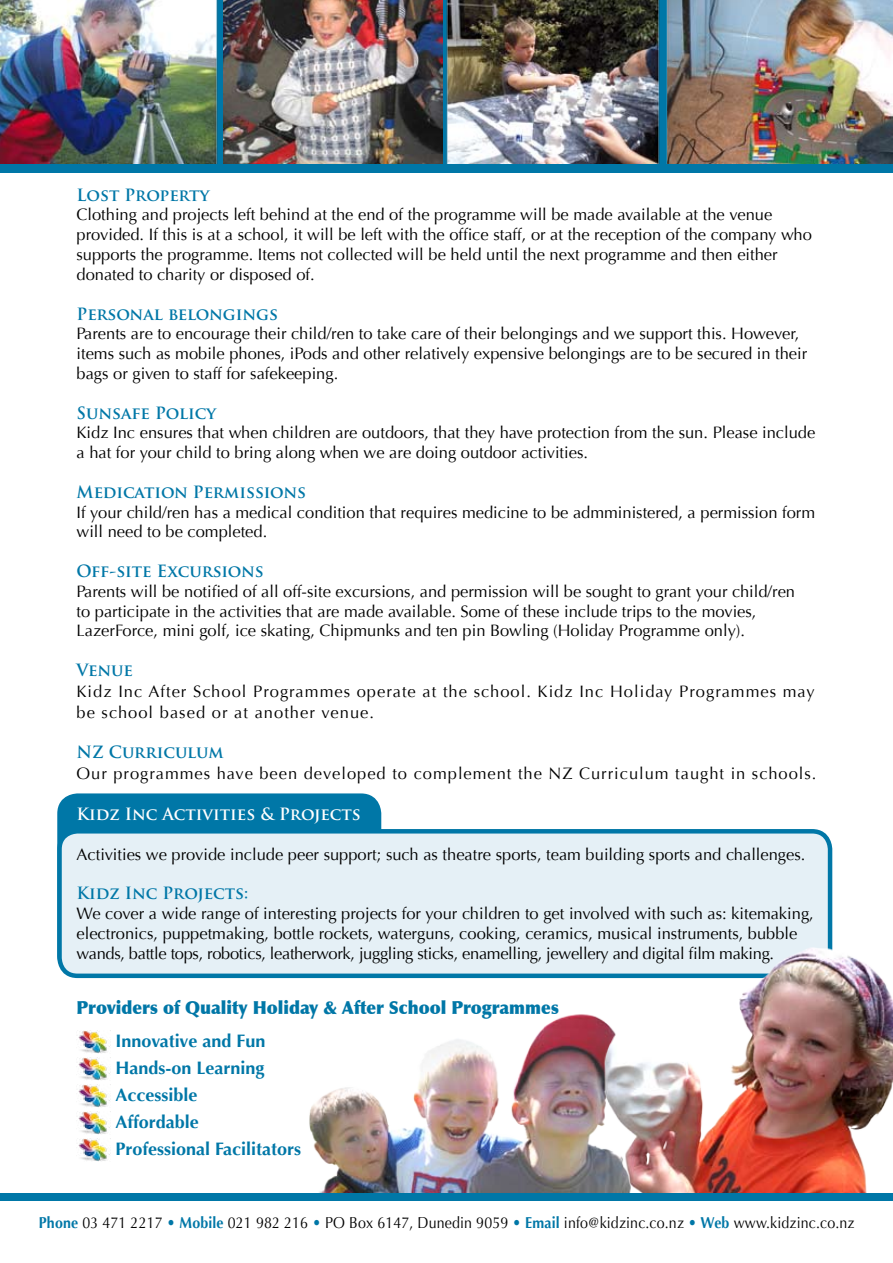
<style>
.page{position:relative;width:893px;height:1263px;background:#fff}
.page>*{position:absolute;margin:0;border:0;box-sizing:border-box;transform-origin:0 0}
.t1{font:700 18px/27px "Optima";color:#0077a7}
.t2{font:900 18px "Optima";color:#0077a7;scale:.94 1}
.t3{font:16.5px/19.8px "Optima";color:#000}
.t4{font:16.5px/21px "Optima";letter-spacing:.06em;color:#000}
.t5{font:700 16.5px "Trajan Pro";letter-spacing:-.005em;color:#0077a7}
.t6{font:700 16.5px "Trajan Pro";color:#fff}
.t7{font:15.75px "Optima";letter-spacing:.01em;color:#000;scale:.9 1}
.s1{font-weight:700;color:#0077a7}
.s2{color:#0077a7}
</style>
<div class="page">
<div style="left:0;top:0;width:893px;height:173px;background:#0077a7"></div>
<div style="left:60px;top:796px;width:319px;height:178px;background:#0077a7;border-radius:18px"></div>
<div style="left:57px;top:793px;width:324px;height:183px;border:4px solid #0077a7;border-radius:18px"></div>
<div style="left:60px;top:831px;width:770px;height:145px;background:#e5f0f6;border-radius:18px"></div>
<div style="left:57px;top:829px;width:775px;height:149px;border:4px solid #0077a7;border-radius:18px"></div>
<img style="left:78px;top:1031px;width:33px;height:22px">
<img style="left:78px;top:1058px;width:33px;height:22px">
<img style="left:78px;top:1085px;width:33px;height:22px">
<img style="left:78px;top:1112px;width:33px;height:22px">
<img style="left:78px;top:1139px;width:33px;height:22px">
<img style="left:0;top:0;width:893px;height:164px">
<img style="left:309px;top:1039px;width:222px;height:154px">
<img style="left:531px;top:906px;width:362px;height:287px">
<div style="left:0;top:1193px;width:893px;height:8px;background:#0077a7"></div>
<img style="left:223px;top:0;width:219px;height:164px">
<p class="t5" style="left:77px;top:184px;width:135px">Lost Property</p>
<p class="t3" style="left:77px;top:205px;width:737px">Clothing and projects left behind at the end of the programme will be made available at the venue provided. If this is at a school, it will be left with the office staff, or at the reception of the company who supports the programme. Items not collected will be held until the next programme and then either donated to charity or disposed of.</p>
<p class="t5" style="left:77px;top:303px;width:203px">Personal belongings</p>
<p class="t3" style="left:77px;top:324px;width:732px">Parents are to encourage their child/ren to take care of their belongings and we support this. However, items such as mobile phones, iPods and other relatively expensive belongings are to be secured in their bags or given to staff for safekeeping.</p>
<p class="t5" style="left:77px;top:402px;width:141px">Sunsafe Policy</p>
<p class="t3" style="left:77px;top:423px;width:740px">Kidz Inc ensures that when children are outdoors, that they have protection from the sun. Please include a hat for your child to bring along when we are doing outdoor activities.</p>
<p class="t5" style="left:77px;top:481px;width:231px">Medication Permissions</p>
<p class="t3" style="left:77px;top:502px;width:740px">If your child/ren has a medical condition that requires medicine to be admministered, a permission form will need to be completed.</p>
<p class="t5" style="left:77px;top:561px;width:189px">Off-site Excursions</p>
<p class="t3" style="left:77px;top:581px;width:720px">Parents will be notified of all off-site excursions, and permission will be sought to grant your child/ren to participate in the activities that are made available. Some of these include trips to the movies,<br>LazerForce, mini golf, ice skating, Chipmunks and ten pin Bowling (Holiday Programme only).</p>
<p class="t5" style="left:77px;top:660px;width:58px">Venue</p>
<p class="t4" style="left:77px;top:681px;width:740px">Kidz Inc After School Programmes operate at the school. Kidz Inc Holiday Programmes may be school based or at another venue.</p>
<p class="t5" style="left:77px;top:741px;width:149px">NZ Curriculum</p>
<p class="t4" style="left:77px;top:763px;width:741px">Our programmes have been developed to complement the NZ Curriculum taught in schools.</p>
<p class="t6" style="left:77px;top:804px;width:286px">Kidz Inc Activities &amp; Projects</p>
<p class="t3" style="left:77px;top:844px;width:730px">Activities we provide include peer support; such as theatre sports, team building sports and challenges.</p>
<p class="t5" style="left:77px;top:883px;width:173px">Kidz Inc Projects:</p>
<p class="t3" style="left:77px;top:904px;width:739px">We cover a wide range of interesting projects for your children to get involved with such as: kitemaking, electronics, puppetmaking, bottle rockets, waterguns, cooking, ceramics, musical instruments, bubble wands, battle tops, robotics, leatherwork, juggling sticks, enamelling, jewellery and digital film making.</p>
<p class="t2" style="left:77px;top:997px;width:515px">Providers of Quality Holiday &amp; After School Programmes</p>
<p class="t1" style="left:116px;top:1028px;width:187px">Innovative and Fun<br>Hands-on Learning<br>Accessible<br>Affordable<br>Professional Facilitators</p>
<p class="t7" style="left:39px;top:1213px;width:908px"><span class="s1">Phone</span> 03 471 2217 <span class="s1">• Mobile</span> 021 982 216 <span class="s2">•</span> PO Box 6147, Dunedin 9059 <span class="s2">•</span> <span class="s1">Email</span> info@kidzinc.co.nz <span class="s2">•</span> <span class="s1">Web</span> www.kidzinc.co.nz</p>
</div>
